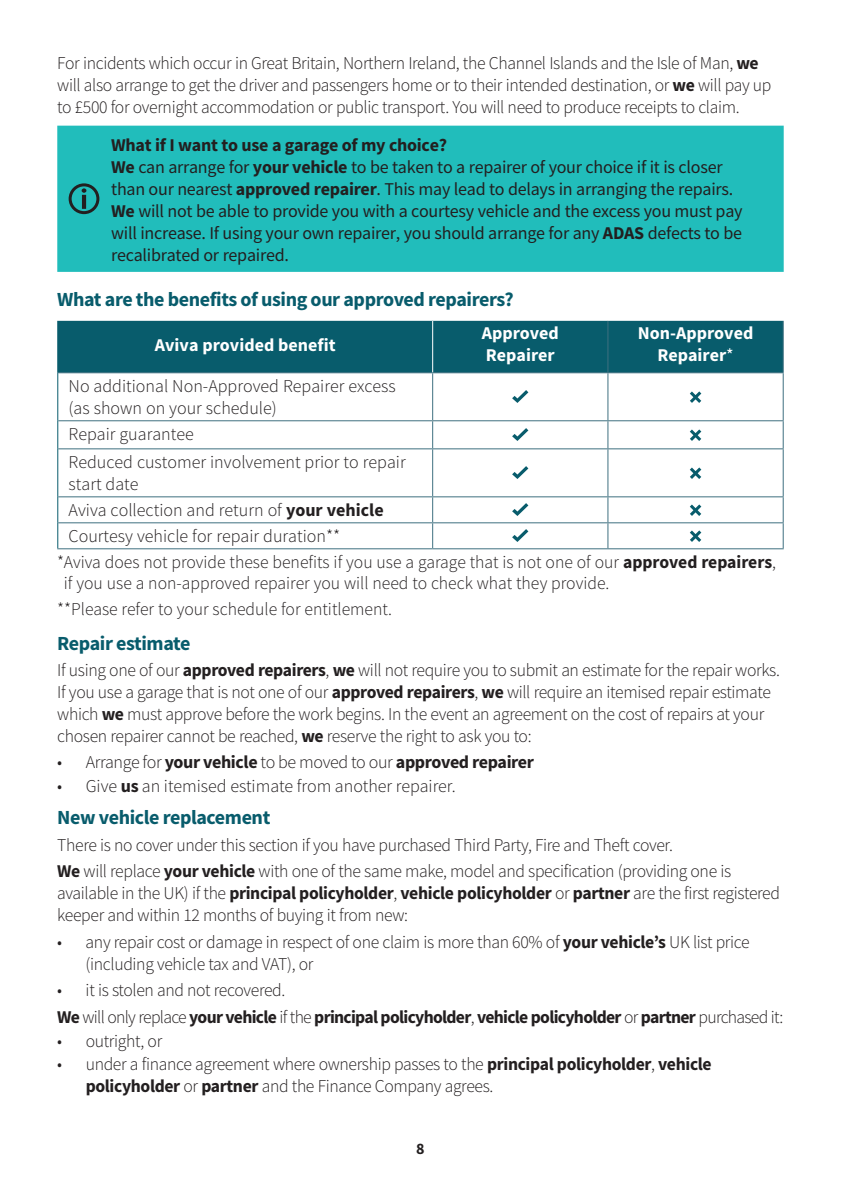
<style>
.page{position:relative;width:841px;height:1192px;background:#fff}
.page>*{position:absolute;margin:0;border:0;box-sizing:border-box;transform-origin:0 0}
.t1{font:700 20px "Source Sans Pro";letter-spacing:-.02em;color:#085c6c}
.t2{font:300 18px/22px "Source Sans Pro";letter-spacing:-.02em;color:#231f20}
.t3{font:300 18px/22px "Source Sans Pro";color:#231f20}
.t4{font:18px/22px "Source Sans Pro";letter-spacing:-.015em;color:#231f20}
.t5{font:700 18px/22px "Source Sans Pro";color:#fff}
.t6{font:700 18px "Source Sans Pro";letter-spacing:-.02em;color:#231f20}
.t7{font:700 16px "Source Sans Pro";color:#231f20}
.s1{font-weight:700}
.s2{font-weight:400}
.s3{font-weight:300}
</style>
<div class="page">
<div style="left:57px;top:126px;width:726px;height:146px;background:#21bdbb"></div>
<hr style="left:82px;top:195px;width:4px;height:14px;background:#231f20">
<svg style="left:82px;top:188px;width:4px;height:5px"></svg>
<div style="left:69px;top:183px;width:30px;height:31px;border:3px solid #231f20;border-radius:50%"></div>
<div style="left:58px;top:321px;width:724px;height:51px;background:#085c6c"></div>
<hr style="left:57px;top:321px;width:1px;height:52px;background:#085c6c">
<hr style="left:57px;top:373px;width:1px;height:48px;background:#085c6c">
<svg style="left:57px;top:421px;width:1px;height:28px"></svg>
<hr style="left:57px;top:449px;width:1px;height:48px;background:#085c6c">
<svg style="left:57px;top:497px;width:1px;height:51px"></svg>
<hr style="left:607px;top:321px;width:1px;height:51px;background:#3f7080">
<hr style="left:782px;top:321px;width:1px;height:51px;background:#3f7080">
<hr style="left:58px;top:372px;width:374px;height:1px;background:#3f7080">
<hr style="left:432px;top:372px;width:175px;height:1px;background:#3f7080">
<hr style="left:432px;top:373px;width:1px;height:47px;background:#3f7080">
<hr style="left:607px;top:372px;width:176px;height:1px;background:#3f7080">
<hr style="left:607px;top:373px;width:1px;height:47px;background:#3f7080">
<hr style="left:782px;top:373px;width:1px;height:47px;background:#3f7080">
<hr style="left:58px;top:420px;width:374px;height:1px;background:#3f7080">
<hr style="left:432px;top:420px;width:175px;height:1px;background:#3f7080">
<svg style="left:432px;top:421px;width:1px;height:27px"></svg>
<hr style="left:607px;top:420px;width:176px;height:1px;background:#3f7080">
<svg style="left:607px;top:421px;width:1px;height:27px"></svg>
<svg style="left:782px;top:421px;width:1px;height:27px"></svg>
<hr style="left:58px;top:448px;width:374px;height:1px;background:#3f7080">
<hr style="left:432px;top:448px;width:175px;height:1px;background:#3f7080">
<hr style="left:432px;top:449px;width:1px;height:47px;background:#3f7080">
<hr style="left:607px;top:448px;width:176px;height:1px;background:#3f7080">
<hr style="left:607px;top:449px;width:1px;height:47px;background:#3f7080">
<hr style="left:782px;top:449px;width:1px;height:47px;background:#3f7080">
<hr style="left:58px;top:496px;width:374px;height:1px;background:#3f7080">
<hr style="left:432px;top:496px;width:175px;height:1px;background:#3f7080">
<hr style="left:607px;top:496px;width:176px;height:1px;background:#3f7080">
<hr style="left:58px;top:522px;width:374px;height:1px;background:#3f7080">
<hr style="left:432px;top:522px;width:175px;height:1px;background:#3f7080">
<svg style="left:432px;top:497px;width:1px;height:51px"></svg>
<hr style="left:607px;top:522px;width:176px;height:1px;background:#3f7080">
<svg style="left:607px;top:497px;width:1px;height:51px"></svg>
<svg style="left:782px;top:497px;width:1px;height:51px"></svg>
<hr style="left:57px;top:548px;width:375px;height:1px;background:#3f7080">
<hr style="left:432px;top:548px;width:175px;height:1px;background:#3f7080">
<hr style="left:607px;top:548px;width:176px;height:1px;background:#3f7080">
<hr style="left:432px;top:321px;width:1px;height:51px;background:#fff">
<svg style="left:512px;top:390px;width:16px;height:13px"></svg>
<svg style="left:689px;top:391px;width:12px;height:12px"></svg>
<svg style="left:512px;top:428px;width:16px;height:13px"></svg>
<svg style="left:689px;top:429px;width:12px;height:12px"></svg>
<svg style="left:512px;top:466px;width:16px;height:13px"></svg>
<svg style="left:689px;top:467px;width:12px;height:12px"></svg>
<svg style="left:512px;top:503px;width:16px;height:13px"></svg>
<svg style="left:689px;top:504px;width:12px;height:12px"></svg>
<svg style="left:512px;top:529px;width:16px;height:13px"></svg>
<svg style="left:689px;top:530px;width:12px;height:12px"></svg>
<p class="t2" style="left:57px;top:52px;width:715px">For incidents which occur in Great Britain, Northern Ireland, the Channel Islands and the Isle of Man, <span class="s1">we </span>will also arrange to get the driver and passengers home or to their intended destination, or <span class="s1">we</span> will pay up to £500 for overnight accommodation or public transport. You will need to produce receipts to claim.</p>
<p class="t4" style="left:111px;top:133px;width:632px"><span class="s1">What if I want to use a garage of my choice?<br>We</span> can arrange for <span class="s1">your vehicle</span> to be taken to a repairer of your choice if it is closer than our nearest <span class="s1">approved repairer</span>. This may lead to delays in arranging the repairs.<br><span class="s1">We</span> will not be able to provide you with a courtesy vehicle and the excess you must pay will increase. If using your own repairer, you should arrange for any <span class="s1">ADAS</span> defects to be recalibrated or repaired.</p>
<p class="t1" style="left:57px;top:286px;width:457px">What are the benefits of using our approved repairers?</p>
<p class="t5" style="left:155px;top:333px;width:182px">Aviva provided benefit</p>
<p class="t5" style="left:481px;top:322px;width:79px">Approved<br>Repairer</p>
<p class="t5" style="left:637px;top:322px;width:117px;text-align:center">Non-Approved<br>Repairer<span class="s2">*</span></p>
<p class="t3" style="left:69px;top:375px;width:328px">No additional Non-Approved Repairer excess (as shown on your schedule)</p>
<p class="t3" style="left:69px;top:420px;width:338px;line-height:28px">Repair guarantee<br>Reduced customer involvement prior to repair</p>
<p class="t3" style="left:69px;top:473px;width:71px">start date</p>
<p class="t3" style="left:69px;top:499px;width:316px">Aviva collection and return of <span class="s1">your vehicle</span></p>
<p class="t3" style="left:69px;top:525px;width:273px">Courtesy vehicle for repair duration**</p>
<p class="t3" style="left:57px;top:551px;width:720px">*Aviva does not provide these benefits if you use a garage that is not one of our <span class="s1">approved repairers</span>,</p>
<p class="t3" style="left:57px;top:569px;width:553px;line-height:26.6px;text-indent:7px">if you use a non-approved repairer you will need to check what they provide. **Please refer to your schedule for entitlement.</p>
<p class="t1" style="left:57px;top:629px;width:135px">Repair estimate</p>
<p class="t2" style="left:57px;top:659px;width:723px">If using one of our <span class="s1">approved repairers</span>, <span class="s1">we</span> will not require you to submit an estimate for the repair works.<br>If you use a garage that is not one of our <span class="s1">approved repairers</span>, <span class="s1">we</span> will require an itemised repair estimate which <span class="s1">we</span> must approve before the work begins. In the event an agreement on the cost of repairs at your chosen repairer cannot be reached, <span class="s1">we</span> reserve the right to ask you to:</p>
<p class="t6" style="left:57px;top:749px;width:478px"><span class="s3">• Arrange for</span> your vehicle <span class="s3">to be moved to our</span> approved repairer</p>
<p class="t3" style="left:57px;top:774px;width:400px">• Give <span class="s1">us</span> an itemised estimate from another repairer.</p>
<p class="t1" style="left:57px;top:804px;width:214px">New vehicle replacement</p>
<p class="t2" style="left:57px;top:831px;width:675px;line-height:26.6px">There is no cover under this section if you have purchased Third Party, Fire and Theft cover.<br><span class="s1">We</span> will replace <span class="s1">your vehicle</span> with one of the same make, model and specification (providing one is</p>
<p class="t2" style="left:57px;top:882px;width:723px">available in the UK) if the <span class="s1">principal policyholder</span>, <span class="s1">vehicle policyholder</span> or <span class="s1">partner</span> are the first registered keeper and within 12 months of buying it from new:</p>
<p class="t2" style="left:86px;top:930px;width:665px;text-indent:-28px">• any repair cost or damage in respect of one claim is more than 60% of <span class="s1">your vehicle’s</span> UK list price (including vehicle tax and VAT), or</p>
<p class="t2" style="left:57px;top:977px;width:727px;line-height:26.6px">• it is stolen and not recovered.<br><span class="s1">We</span> will only replace <span class="s1">your vehicle</span> if the <span class="s1">principal policyholder</span>, <span class="s1">vehicle policyholder</span> or <span class="s1">partner</span> purchased it:</p>
<p class="t2" style="left:57px;top:1029px;width:106px">• outright, or</p>
<p class="t2" style="left:86px;top:1053px;width:627px;text-indent:-28px">• under a finance agreement where ownership passes to the <span class="s1">principal policyholder</span>, <span class="s1">vehicle policyholder</span> or <span class="s1">partner</span> and the Finance Company agrees.</p>
<p class="t7" style="left:416px;top:1137px;width:10px">8</p>
</div>
